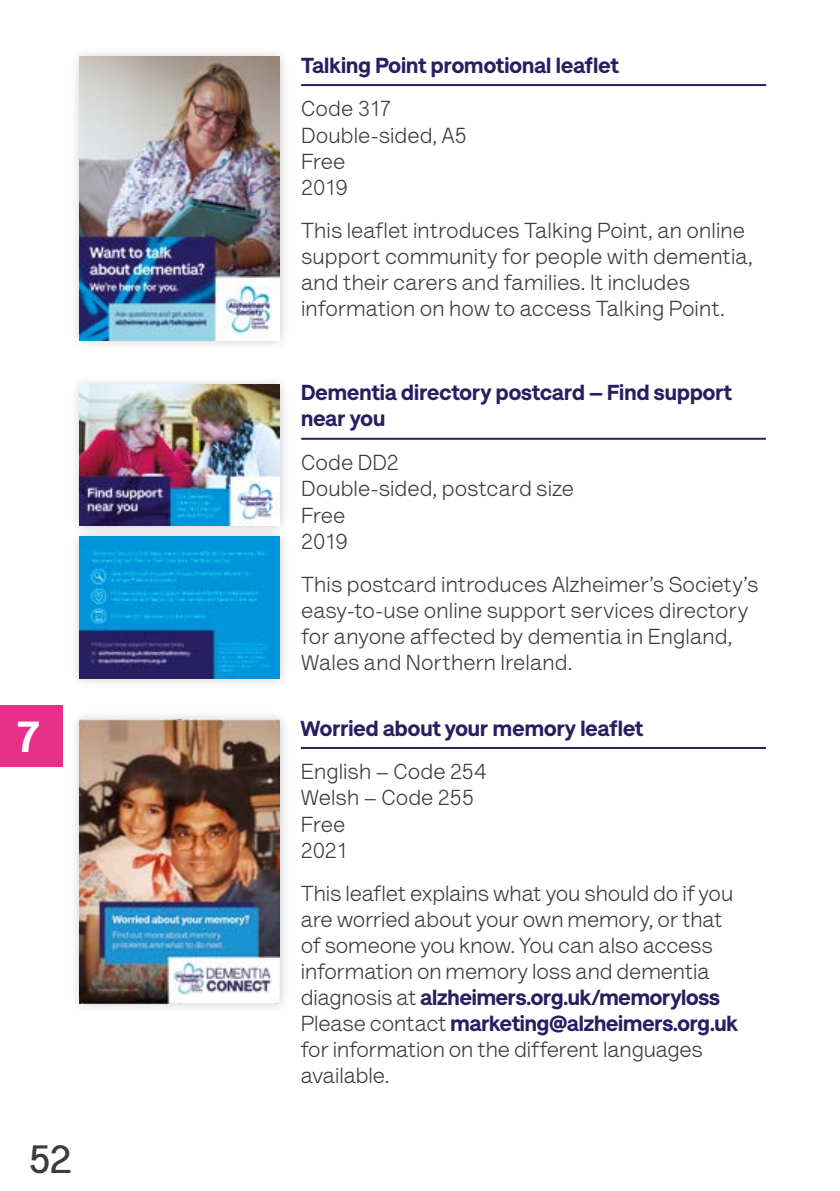
<style>
.page{position:relative;width:840px;height:1191px;background:#fff}
.page>*{position:absolute;margin:0;border:0;box-sizing:border-box;transform-origin:0 0}
.t1{font:900 44px "AS Lettera Text";color:#fff}
.t2{font:700 40px "AS Lettera Text";color:#3c3c3b}
.t3{font:22px/26px "AS Lettera Text";letter-spacing:.005em;color:#3c3c3b}
.t4{font:900 22px/26.4px "AS Lettera Text";letter-spacing:.005em;color:#271f61}
.s1{font-weight:900;color:#271f61}
</style>
<div class="page">
<hr style="left:301px;top:747px;width:464px;height:2px;background:#271f61">
<div style="left:69px;top:708px;width:222px;height:306px;background:#000;opacity:.2"></div>
<img style="left:79px;top:719px;width:200px;height:284px">
<div style="left:69px;top:47px;width:222px;height:305px;background:#000;opacity:.2"></div>
<img style="left:79px;top:57px;width:200px;height:283px">
<hr style="left:301px;top:84px;width:464px;height:2px;background:#271f61">
<hr style="left:301px;top:438px;width:464px;height:2px;background:#271f61">
<div style="left:69px;top:374px;width:222px;height:162px;background:#000;opacity:.2"></div>
<img style="left:79px;top:384px;width:200px;height:142px">
<div style="left:69px;top:527px;width:222px;height:162px;background:#000;opacity:.2"></div>
<img style="left:79px;top:537px;width:200px;height:141px">
<div style="left:0;top:705px;width:62px;height:61px;background:#e8308a"></div>
<h1 class="t1" style="left:16px;top:700px;width:26px">7</h1>
<h2 class="t2" style="left:28px;top:1128px;width:45px">52</h2>
<p class="t4" style="left:301px;top:50px;width:319px">Talking Point promotional leaflet</p>
<p class="t3" style="left:301px;top:94px;width:167px">Code 317<br>Double-sided, A5<br>Free<br>2019</p>
<p class="t3" style="left:301px;top:216px;width:453px">This leaflet introduces Talking Point, an online support community for people with dementia, and their carers and families. It includes information on how to access Talking Point.</p>
<p class="t4" style="left:301px;top:377px;width:432px">Dementia directory postcard – Find support near you</p>
<p class="t3" style="left:301px;top:447px;width:274px">Code DD2<br>Double-sided, postcard size<br>Free<br>2019</p>
<p class="t3" style="left:301px;top:570px;width:458px">This postcard introduces Alzheimer’s Society’s easy-to-use online support services directory for anyone affected by dementia in England, Wales and Northern Ireland.</p>
<p class="t4" style="left:301px;top:713px;width:343px">Worried about your memory leaflet</p>
<p class="t3" style="left:301px;top:756px;width:187px">English – Code 254<br>Welsh – Code 255<br>Free<br>2021</p>
<p class="t3" style="left:301px;top:879px;width:438px">This leaflet explains what you should do if you are worried about your own memory, or that of someone you know. You can also access information on memory loss and dementia diagnosis at <span class="s1">alzheimers.org.uk/memoryloss </span>Please contact <span class="s1">marketing@alzheimers.org.uk </span>for information on the different languages available.</p>
</div>
